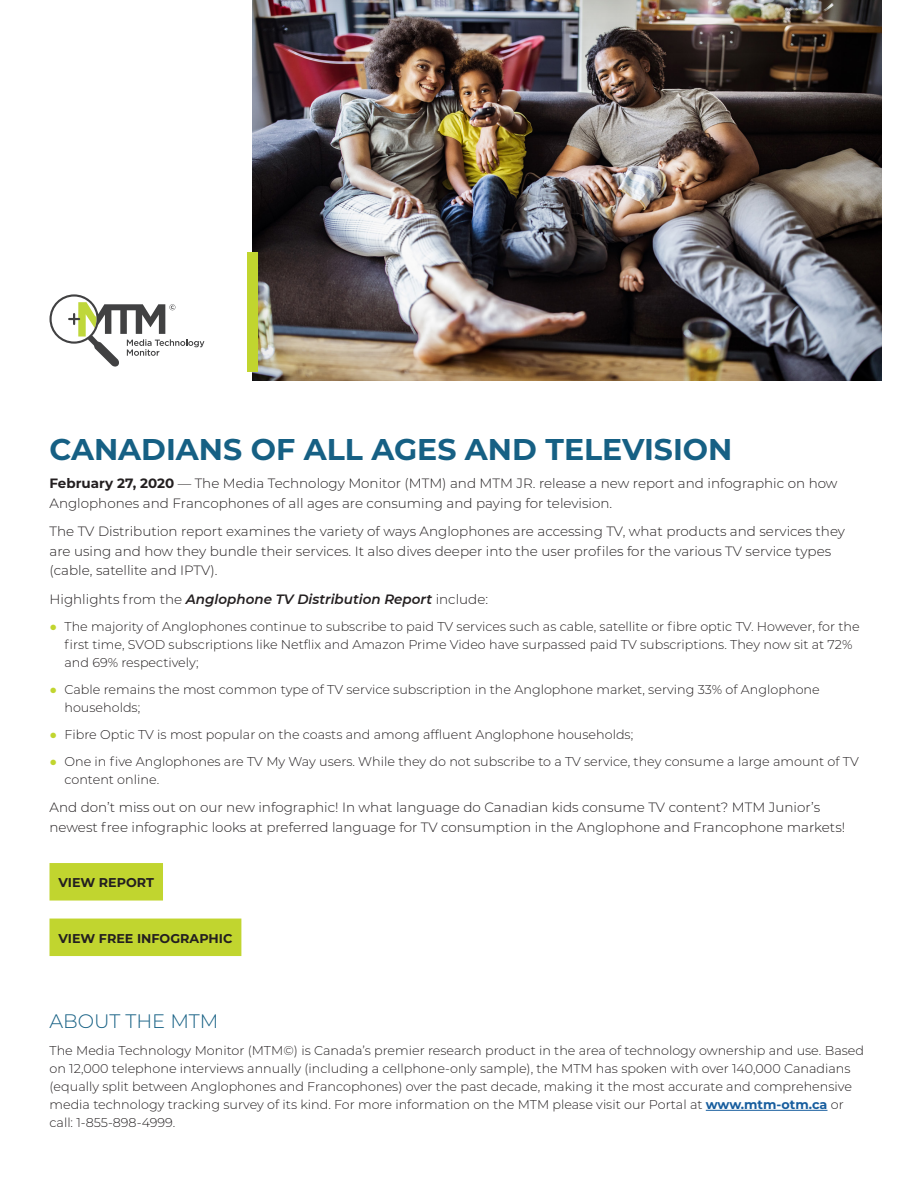
<style>
.page{position:relative;width:918px;height:1188px;background:#fff}
.page>*{position:absolute;margin:0;border:0;box-sizing:border-box;transform-origin:0 0}
.Main_Title{font:700 30px "Montserrat";color:#166084}
.t1{font:300 19.5px "Montserrat";color:#166084}
.t2{font:300 13.5px/19.5px "Montserrat";color:#231f20}
.t3{font:italic 600 13.5px "Montserrat";color:#231f20}
.t4{font:300 12.75px/18px "Montserrat";color:#231f20}
.Button{font:700 12.75px "Montserrat";color:#231f20}
.s1{font-weight:700}
.s2{font-weight:300;font-style:normal}
.s3{font-family:"Impact";font-weight:400;color:#c1d52f}
.s4{font-weight:700;color:#175d9e}
</style>
<div class="page">
<div style="left:251px;top:0;width:632px;height:383px;background:#231f20;opacity:.15"></div>
<div style="left:50px;top:863px;width:113px;height:38px;background:#c1d52f"></div>
<div style="left:50px;top:919px;width:191px;height:37px;background:#c1d52f"></div>
<hr style="left:706px;top:1110px;width:122px;height:1px;background:#175d9e">
<svg style="left:50px;top:294px;width:154px;height:73px"></svg>
<div style="left:247px;top:253px;width:10px;height:119px;background:#c1d52f"></div>
<p class="Main_Title" style="left:50px;top:427px;width:684px">CANADIANS OF ALL AGES AND TELEVISION</p>
<p class="t2" style="left:50px;top:473px;width:790px"><span class="s1">February 27, 2020</span> — The Media Technology Monitor (MTM) and MTM JR. release a new report and infographic on how<br>Anglophones and Francophones of all ages are consuming and paying for television.</p>
<p class="t2" style="left:50px;top:521px;width:797px">The TV Distribution report examines the variety of ways Anglophones are accessing TV, what products and services they are using and how they bundle their services. It also dives deeper into the user profiles for the various TV service types (cable, satellite and IPTV).</p>
<p class="t3" style="left:50px;top:589px;width:440px"><span class="s2">Highlights from the</span> Anglophone TV Distribution Report <span class="s2">include:</span></p>
<p class="t4" style="left:64px;top:617px;width:797px;text-indent:-15px"><span class="s3">●</span> The majority of Anglophones continue to subscribe to paid TV services such as cable, satellite or fibre optic TV. However, for the first time, SVOD subscriptions like Netflix and Amazon Prime Video have surpassed paid TV subscriptions. They now sit at 72% and 69% respectively;</p>
<p class="t4" style="left:64px;top:680px;width:757px;text-indent:-15px"><span class="s3">●</span> Cable remains the most common type of TV service subscription in the Anglophone market, serving 33% of Anglophone households;</p>
<p class="t4" style="left:50px;top:725px;width:585px"><span class="s3">●</span> Fibre Optic TV is most popular on the coasts and among affluent Anglophone households;</p>
<p class="t4" style="left:64px;top:752px;width:796px;text-indent:-15px"><span class="s3">●</span> One in five Anglophones are TV My Way users. While they do not subscribe to a TV service, they consume a large amount of TV content online.</p>
<p class="t2" style="left:50px;top:797px;width:797px">And don’t miss out on our new infographic! In what language do Canadian kids consume TV content? MTM Junior’s newest free infographic looks at preferred language for TV consumption in the Anglophone and Francophone markets!</p>
<p class="Button" style="left:58px;top:873px;width:97px">VIEW REPORT</p>
<p class="Button" style="left:58px;top:929px;width:175px">VIEW FREE INFOGRAPHIC</p>
<p class="t1" style="left:50px;top:1008px;width:171px">ABOUT THE MTM</p>
<p class="t4" style="left:50px;top:1041px;width:816px">The Media Technology Monitor (MTM©) is Canada’s premier research product in the area of technology ownership and use. Based on 12,000 telephone interviews annually (including a cellphone-only sample), the MTM has spoken with over 140,000 Canadians (equally split between Anglophones and Francophones) over the past decade, making it the most accurate and comprehensive media technology tracking survey of its kind. For more information on the MTM please visit our Portal at <span class="s4">www.mtm-otm.ca</span> or call: 1-855-898-4999.</p>
</div>
